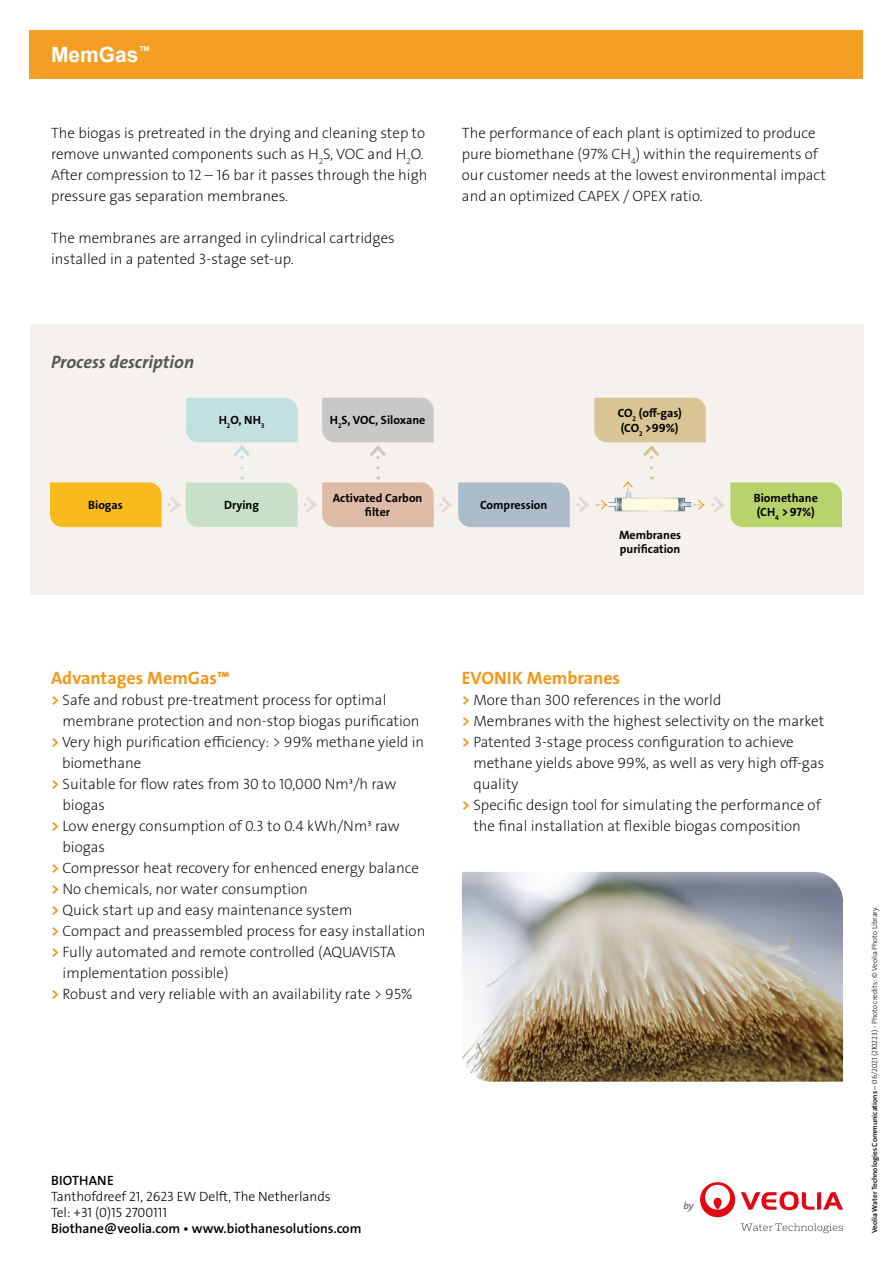
<style>
.page{position:relative;width:893px;height:1263px;background:#fff}
.page>*{position:absolute;margin:0;border:0;box-sizing:border-box;transform-origin:0 0}
.t1{font:700 21px "Arial";color:#fff}
.t2{font:18px "The Sans Veolia W7 Bld";color:#f3971b}
.t3{font:18px "The Sans Veolia W7 Bld It";color:#575756}
.t4{font:15px/21px "The Sans Veolia W2 Ex Lig";color:#000}
.t5{font:13.5px/16.2px "The Sans Veolia W3 Lig";color:#000}
.t6{font:13.5px "The Sans Veolia W6 Se Bld";color:#000}
.t7{font:12px/14.4px "The Sans Veolia W7 Bld";color:#000}
.t8{font:10.05px "The Sans Veolia W5 Pla It";color:#575756}
.t9{font:7.5px "The Sans Veolia W3 Lig";color:#000}
.s1{font-family:"The Sans Veolia W7 Bld";color:#f3971b}
.s2{font-family:"The Sans Veolia W6 Se Bld"}
</style>
<div class="page">
<div style="left:30px;top:30px;width:833px;height:49px;background:#f59e24"></div>
<svg style="left:700px;top:1182px;width:35px;height:35px"></svg>
<svg style="left:741px;top:1191px;width:102px;height:19px"></svg>
<svg style="left:741px;top:1223px;width:102px;height:10px"></svg>
<img style="left:462px;top:872px;width:381px;height:210px">
<div style="left:30px;top:324px;width:833px;height:271px;background:#f5f1ec"></div>
<svg style="left:186px;top:398px;width:112px;height:70px"></svg>
<svg style="left:711px;top:482px;width:131px;height:45px;background:#c2d781"></svg>
<svg style="left:322px;top:398px;width:112px;height:70px"></svg>
<svg style="left:50px;top:476px;width:654px;height:51px"></svg>
<svg style="left:594px;top:398px;width:112px;height:70px"></svg>
<h1 class="t1" style="left:51px;top:40px;width:101px">MemGas<sup>™</sup></h1>
<p class="t4" style="left:51px;top:123px;width:378px">The biogas is pretreated in the drying and cleaning step to remove unwanted components such as H<sub>2</sub>S, VOC and H<sub>2</sub>O.<br>After compression to 12 – 16 bar it passes through the high pressure gas separation membranes.</p>
<p class="t4" style="left:51px;top:228px;width:345px">The membranes are arranged in cylindrical cartridges installed in a patented 3-stage set-up.</p>
<p class="t3" style="left:51px;top:350px;width:145px">Process description</p>
<p class="t7" style="left:219px;top:413px;width:47px">H<sub>2</sub>O, NH<sub>3</sub></p>
<p class="t7" style="left:330px;top:413px;width:97px">H<sub>2</sub>S, VOC, Siloxane</p>
<p class="t4" style="left:462px;top:123px;width:366px">The performance of each plant is optimized to produce pure biomethane (97% CH<sub>4</sub>) within the requirements of our customer needs at the lowest environmental impact and an optimized CAPEX / OPEX ratio.</p>
<p class="t7" style="left:618px;top:406px;width:66px">CO<sub>2</sub> (off-gas) (CO<sub>2</sub> &gt;99%)</p>
<p class="t7" style="left:333px;top:491px;width:91px;text-align:center">Activated Carbon filter</p>
<p class="t7" style="left:88px;top:498px;width:36px">Biogas</p>
<p class="t7" style="left:224px;top:498px;width:36px">Drying</p>
<p class="t7" style="left:480px;top:498px;width:69px">Compression</p>
<p class="t7" style="left:619px;top:528px;width:64px">Membranes purification</p>
<p class="t7" style="left:754px;top:491px;width:66px">Biomethane (CH<sub>4</sub> &gt;97%)</p>
<p class="t2" style="left:51px;top:666px;width:180px">Advantages MemGas™</p>
<p class="t4" style="left:51px;top:690px;width:337px"><span class="s1">&gt;</span> Safe and robust pre-treatment process for optimal</p>
<p class="t4" style="left:63px;top:711px;width:359px">membrane protection and non-stop biogas purification</p>
<p class="t4" style="left:51px;top:732px;width:375px"><span class="s1">&gt;</span> Very high purification efficiency: &gt; 99% methane yield in</p>
<p class="t4" style="left:62px;top:753px;width:81px">biomethane</p>
<p class="t4" style="left:51px;top:774px;width:347px"><span class="s1">&gt;</span> Suitable for flow rates from 30 to 10,000 Nm³/h raw</p>
<p class="t4" style="left:63px;top:795px;width:44px">biogas</p>
<p class="t4" style="left:51px;top:816px;width:350px"><span class="s1">&gt;</span> Low energy consumption of 0.3 to 0.4 kWh/Nm³ raw</p>
<p class="t4" style="left:63px;top:837px;width:44px">biogas</p>
<p class="t4" style="left:51px;top:858px;width:369px"><span class="s1">&gt;</span> Compressor heat recovery for enhenced energy balance</p>
<p class="t4" style="left:51px;top:879px;width:258px"><span class="s1">&gt;</span> No chemicals, nor water consumption</p>
<p class="t4" style="left:51px;top:900px;width:303px"><span class="s1">&gt;</span> Quick start up and easy maintenance system</p>
<p class="t4" style="left:51px;top:921px;width:376px"><span class="s1">&gt;</span> Compact and preassembled process for easy installation</p>
<p class="t4" style="left:51px;top:942px;width:346px"><span class="s1">&gt;</span> Fully automated and remote controlled (AQUAVISTA</p>
<p class="t4" style="left:63px;top:963px;width:168px">implementation possible)</p>
<p class="t4" style="left:51px;top:984px;width:363px"><span class="s1">&gt;</span> Robust and very reliable with an availability rate &gt; 95%</p>
<p class="t2" style="left:462px;top:666px;width:160px">EVONIK Membranes</p>
<p class="t4" style="left:462px;top:690px;width:364px"><span class="s1">&gt;</span> More than 300 references in the world<br><span class="s1">&gt;</span> Membranes with the highest selectivity on the market <span class="s1">&gt;</span> Patented 3-stage process configuration to achieve</p>
<p class="t4" style="left:473px;top:753px;width:352px">methane yields above 99%, as well as very high off-gas</p>
<p class="t4" style="left:473px;top:774px;width:46px">quality</p>
<p class="t4" style="left:462px;top:795px;width:360px"><span class="s1">&gt;</span> Specific design tool for simulating the performance of</p>
<p class="t4" style="left:473px;top:816px;width:329px">the final installation at flexible biogas composition</p>
<p class="t6" style="left:51px;top:1171px;width:64px">BIOTHANE</p>
<p class="t5" style="left:51px;top:1188px;width:281px">Tanthofdreef 21, 2623 EW Delft, The Netherlands<br>Tel: +31 (0)15 2700111</p>
<p class="t6" style="left:51px;top:1220px;width:312px">Biothane@veolia.com • www.biothanesolutions.com</p>
<p class="t8" style="left:683px;top:1199px;width:12px">by</p>
<p class="t9" style="left:870px;top:1233px;width:328px;rotate:-90deg"><span class="s2">Veolia Water Technologies Communications</span> – 06/2021 (210223) - Photo credits: © Veolia Photo Library.</p>
</div>
